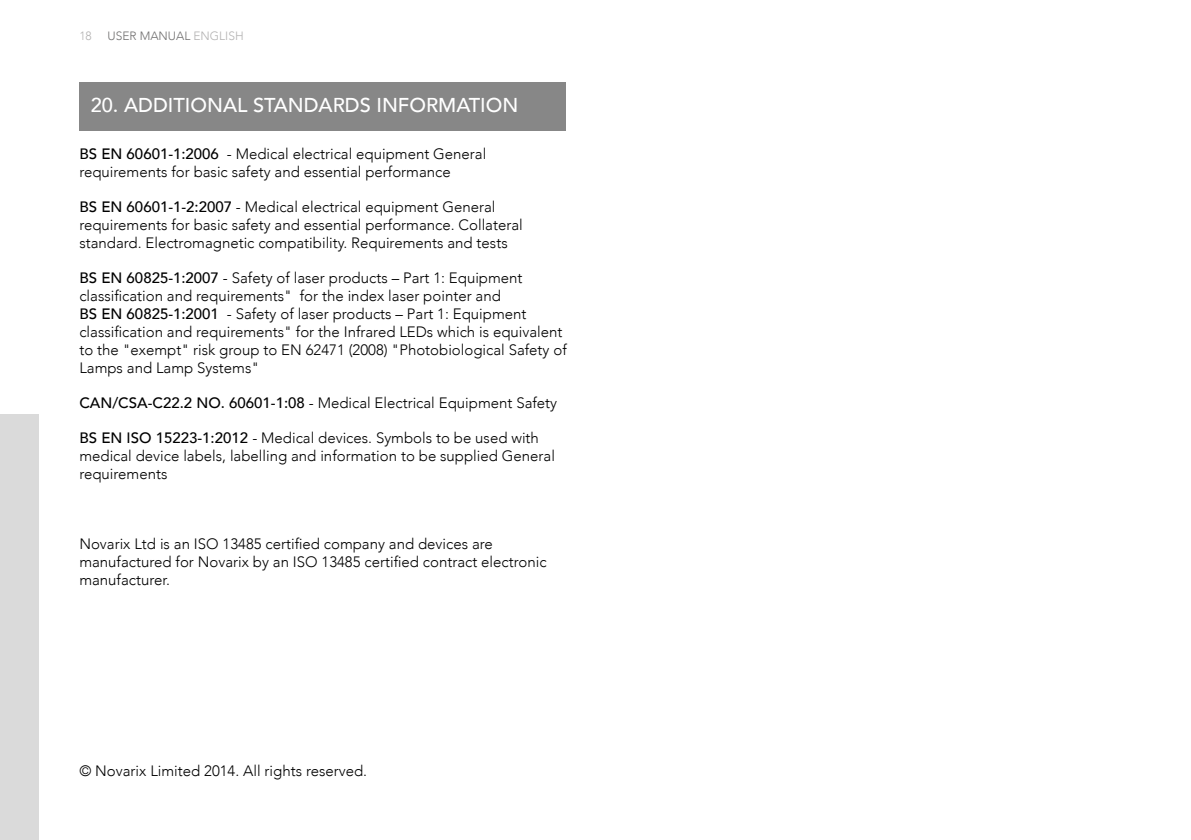
<style>
.page{position:relative;width:1191px;height:840px;background:#fff}
.page>*{position:absolute;margin:0;border:0;box-sizing:border-box;transform-origin:0 0}
.t1{font:500 20px "Avenir";color:#fff}
.t2{font:300 15px/18px "Avenir";color:#000}
.t3{font:300 12px "Avenir";color:#706f6f}
.t4{font:300 12px "Avenir";color:#b3b2b2}
.s1{color:#b3b2b2}
.s2{font-weight:500}
</style>
<div class="page">
<div style="left:79px;top:82px;width:487px;height:48px;background:#878787"></div>
<div style="left:0;top:414px;width:39px;height:425px;background:#dadada"></div>
<p class="t4" style="left:79px;top:29px;width:14px">18</p>
<p class="t3" style="left:107px;top:29px;width:138px">USER MANUAL <span class="s1">ENGLISH</span></p>
<h1 class="t1" style="left:91px;top:88px;width:429px">20. ADDITIONAL STANDARDS INFORMATION</h1>
<p class="t2" style="left:79px;top:144px;width:408px"><span class="s2">BS EN 60601-1:2006</span> - Medical electrical equipment General requirements for basic safety and essential performance</p>
<p class="t2" style="left:79px;top:197px;width:445px"><span class="s2">BS EN 60601-1-2:2007</span> - Medical electrical equipment General requirements for basic safety and essential performance. Collateral standard. Electromagnetic compatibility. Requirements and tests</p>
<p class="t2" style="left:79px;top:268px;width:489px"><span class="s2">BS EN 60825-1:2007</span> - Safety of laser products – Part 1: Equipment classification and requirements" for the index laser pointer and<br><span class="s2">BS EN 60825-1:2001</span> - Safety of laser products – Part 1: Equipment classification and requirements" for the Infrared LEDs which is equivalent to the "exempt" risk group to EN 62471 (2008) "Photobiological Safety of Lamps and Lamp Systems"</p>
<p class="t2" style="left:79px;top:393px;width:479px"><span class="s2">CAN/CSA-C22.2 NO. 60601-1:08</span> - Medical Electrical Equipment Safety</p>
<p class="t2" style="left:79px;top:428px;width:477px"><span class="s2">BS EN ISO 15223-1:2012</span> - Medical devices. Symbols to be used with medical device labels, labelling and information to be supplied General requirements</p>
<p class="t2" style="left:79px;top:534px;width:468px">Novarix Ltd is an ISO 13485 certified company and devices are manufactured for Novarix by an ISO 13485 certified contract electronic manufacturer.</p>
<p class="t2" style="left:79px;top:761px;width:289px">© Novarix Limited 2014. All rights reserved.</p>
</div>
